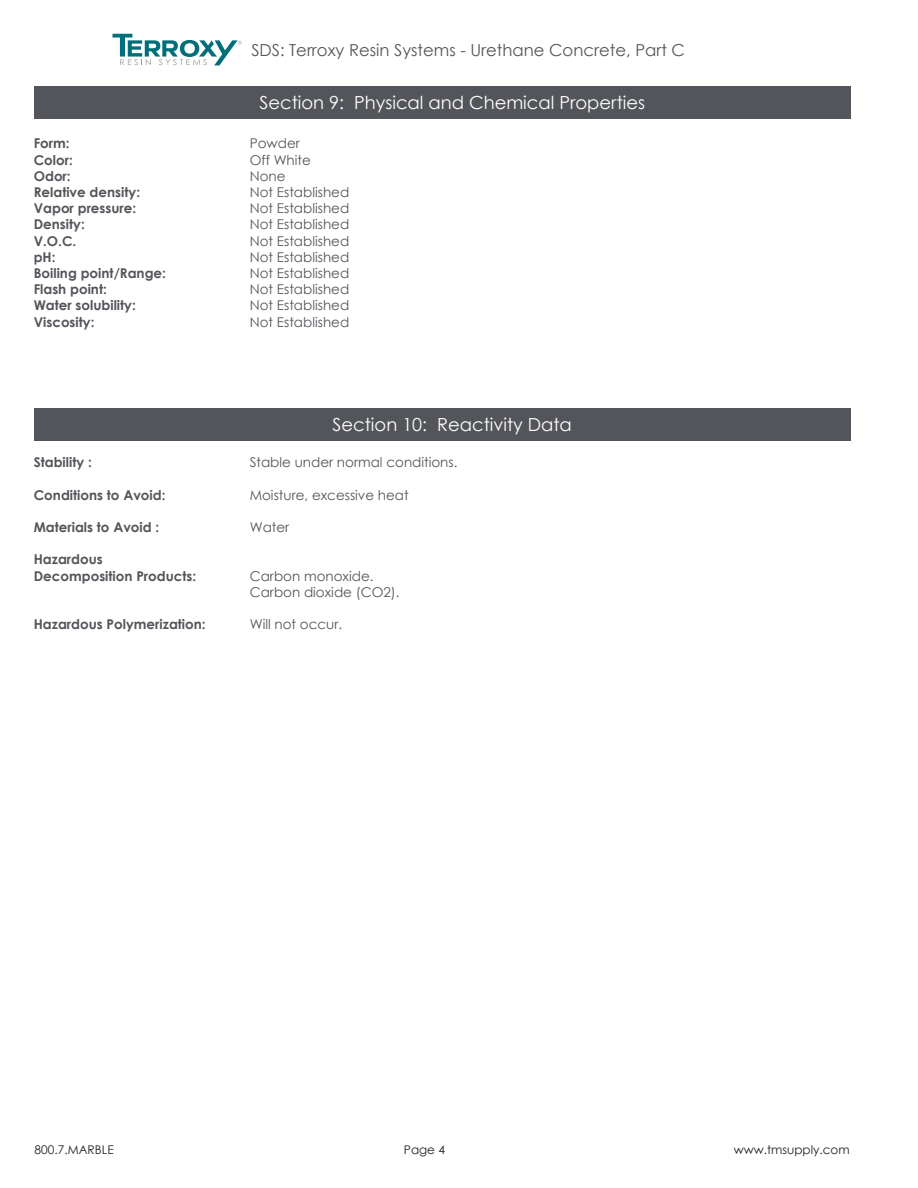
<style>
.page{position:relative;width:918px;height:1188px;background:#fff}
.page>*{position:absolute;margin:0;border:0;box-sizing:border-box;transform-origin:0 0}
.t1{font:18px "Century Gothic";color:#fff}
.t2{font:16.5px "Century Gothic";color:#54555a}
.t3{font:13.5px "Century Gothic";color:#54555a}
.t4{font:700 13.5px "Century Gothic";color:#54555a}
.t5{font:12px "Century Gothic";color:#231f20}
</style>
<div class="page">
<div style="left:34px;top:86px;width:816px;height:33px;background:#54555a"></div>
<div style="left:34px;top:408px;width:816px;height:33px;background:#54555a"></div>
<svg style="left:113px;top:34px;width:129px;height:31px"></svg>
<p class="t2" style="left:251px;top:39px;width:435px">SDS: Terroxy Resin Systems - Urethane Concrete, Part C</p>
<p class="t1" style="left:259px;top:90px;width:387px">Section 9: Physical and Chemical Properties</p>
<p class="t4" style="left:34px;top:133px;width:37px">Form:</p>
<p class="t3" style="left:250px;top:134px;width:52px">Powder</p>
<p class="t4" style="left:34px;top:149px;width:41px">Color:</p>
<p class="t3" style="left:250px;top:150px;width:63px">Off White</p>
<p class="t4" style="left:34px;top:166px;width:38px">Odor:</p>
<p class="t3" style="left:250px;top:166px;width:37px">None</p>
<p class="t4" style="left:34px;top:182px;width:108px">Relative density:</p>
<p class="t3" style="left:250px;top:183px;width:101px">Not Established</p>
<p class="t4" style="left:34px;top:198px;width:104px">Vapor pressure:</p>
<p class="t3" style="left:250px;top:199px;width:101px">Not Established</p>
<p class="t4" style="left:34px;top:214px;width:53px">Density:</p>
<p class="t3" style="left:250px;top:215px;width:101px">Not Established</p>
<p class="t4" style="left:34px;top:230px;width:44px">V.O.C.</p>
<p class="t3" style="left:250px;top:231px;width:101px">Not Established</p>
<p class="t4" style="left:34px;top:247px;width:23px">pH:</p>
<p class="t3" style="left:250px;top:247px;width:101px">Not Established</p>
<p class="t4" style="left:34px;top:263px;width:134px">Boiling point/Range:</p>
<p class="t3" style="left:250px;top:264px;width:101px">Not Established</p>
<p class="t4" style="left:34px;top:279px;width:75px">Flash point:</p>
<p class="t3" style="left:250px;top:280px;width:101px">Not Established</p>
<p class="t4" style="left:34px;top:295px;width:104px">Water solubility:</p>
<p class="t3" style="left:250px;top:296px;width:101px">Not Established</p>
<p class="t4" style="left:34px;top:311px;width:62px">Viscosity:</p>
<p class="t3" style="left:250px;top:312px;width:101px">Not Established</p>
<p class="t1" style="left:333px;top:412px;width:241px">Section 10: Reactivity Data</p>
<p class="t4" style="left:34px;top:452px;width:60px">Stability :</p>
<p class="t3" style="left:250px;top:453px;width:209px">Stable under normal conditions.</p>
<p class="t4" style="left:34px;top:484px;width:133px">Conditions to Avoid:</p>
<p class="t3" style="left:250px;top:485px;width:161px">Moisture, excessive heat</p>
<p class="t4" style="left:34px;top:517px;width:127px">Materials to Avoid :</p>
<p class="t3" style="left:250px;top:518px;width:41px">Water</p>
<p class="t4" style="left:34px;top:549px;width:71px">Hazardous</p>
<p class="t4" style="left:34px;top:565px;width:164px">Decomposition Products:</p>
<p class="t3" style="left:250px;top:566px;width:125px">Carbon monoxide.</p>
<p class="t3" style="left:250px;top:583px;width:151px">Carbon dioxide (CO2).</p>
<p class="t4" style="left:34px;top:614px;width:173px">Hazardous Polymerization:</p>
<p class="t3" style="left:250px;top:615px;width:94px">Will not occur.</p>
<p class="t5" style="left:34px;top:1142px;width:81px">800.7.MARBLE</p>
<p class="t5" style="left:404px;top:1142px;width:43px">Page 4</p>
<p class="t5" style="left:734px;top:1142px;width:117px">www.tmsupply.com</p>
</div>
